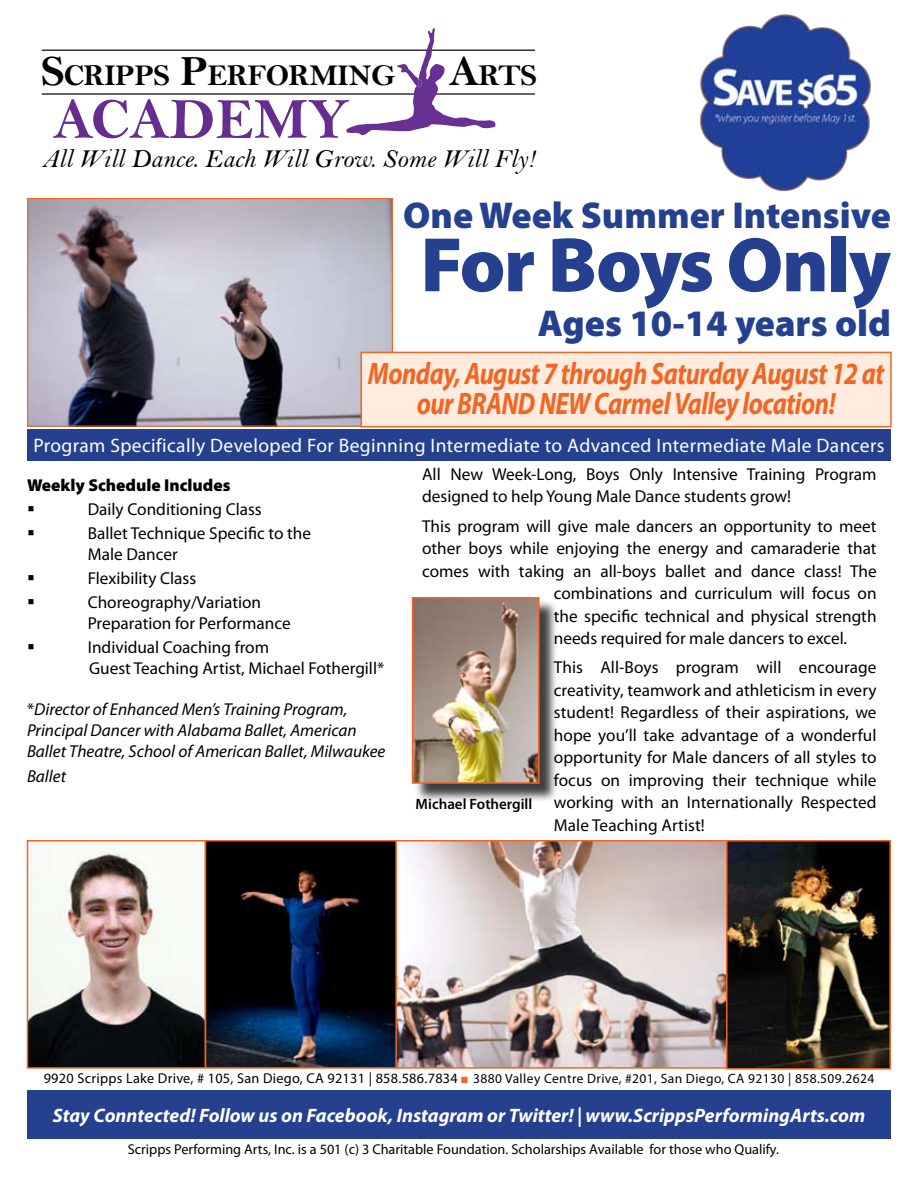
<style>
.page{position:relative;width:918px;height:1188px;background:#fff}
.page>*{position:absolute;margin:0;border:0;box-sizing:border-box;transform-origin:0 0}
.t1{font:900 78px "Myriad Pro";letter-spacing:-.02em;color:#25408f}
.t2{font:57.9px "Bell MT Bold";color:#662d91}
.t3{font:900 37.5px "Myriad Pro";color:#25408f}
.t4{font:italic 700 31.05px/30.6px "Myriad Pro";letter-spacing:-.02em;color:#f26522;text-align:center;scale:.82 1}
.t5{font:30.45px "Bell MT Bold";letter-spacing:-.02em;color:#000}
.t6{font:26.55px "Bell MT Italic";color:#000}
.t7{font:19.5px "Myriad Pro";letter-spacing:.02em;color:#fff}
.t8{font:italic 700 19.5px "Myriad Pro";color:#fff}
.t9{font:17.25px/22.5px "Myriad Pro";color:#000}
.t10{font:italic 17.25px/20.7px "Myriad Pro";color:#000}
.t11{font:900 17.25px "Myriad Pro";color:#000}
.t12{font:600 15px "Myriad Pro";color:#000}
.t13{font:14.25px "Myriad Pro";color:#000}
.t14{font:13.5px "Myriad Pro";letter-spacing:.03em;color:#000}
.s1{font-size:43.5px}
.s2{font-style:normal}
.s3{font-size:14.25px}
.s4{color:#f26522}
</style>
<div class="page">
<div style="left:27px;top:430px;width:864px;height:31px;background:#25408f"></div>
<img style="left:29px;top:200px;width:362px;height:225px">
<div style="left:27px;top:198px;width:366px;height:229px;border:1px solid #f26522"></div>
<div style="left:361px;top:352px;width:530px;height:75px;background:#ffecdf"></div>
<div style="left:361px;top:352px;width:531px;height:75px;border:2px solid #f26522"></div>
<div style="left:27px;top:1090px;width:864px;height:49px;background:#25408f"></div>
<img style="left:700px;top:14px;width:171px;height:177px">
<hr style="left:42px;top:93px;width:493px;height:2px;background:#010101">
<hr style="left:42px;top:50px;width:493px;height:1px;background:#010101">
<svg style="left:346px;top:28px;width:149px;height:107px"></svg>
<img style="left:30px;top:843px;width:365px;height:223px">
<div style="left:205px;top:840px;width:193px;height:229px;border:2px solid #f26522"></div>
<div style="left:27px;top:840px;width:179px;height:229px;border:2px solid #f26522"></div>
<img style="left:398px;top:843px;width:328px;height:223px">
<div style="left:395px;top:840px;width:344px;height:229px;border:2px solid #f26522"></div>
<img style="left:729px;top:843px;width:159px;height:224px">
<div style="left:726px;top:840px;width:165px;height:230px;border:2px solid #f26522"></div>
<div style="left:414px;top:599px;width:144px;height:203px;background:#000;opacity:.75"></div>
<img style="left:415px;top:600px;width:122px;height:181px">
<div style="left:412px;top:597px;width:128px;height:187px;border:2px solid #f26522"></div>
<svg style="left:26px;top:429px;width:362px;height:422px"></svg>
<h3 class="t5" style="left:41px;top:58px;width:497px"><span class="s1">S</span>CRIPPS <span class="s1">P</span>ERFORMING <span class="s1">A</span>RTS</h3>
<h2 class="t2" style="left:53px;top:85px;width:298px">ACADEMY</h2>
<h3 class="t6" style="left:42px;top:143px;width:495px">All Will Dance. Each Will Grow. Some Will Fly!</h3>
<h3 class="t3" style="left:403px;top:191px;width:489px">One Week Summer Intensive</h3>
<h1 class="t1" style="left:421px;top:213px;width:472px">For Boys Only</h1>
<h3 class="t3" style="left:538px;top:299px;width:355px">Ages 10-14 years old</h3>
<h3 class="t4" style="left:368px;top:357px;width:631px">Monday, August 7 through Saturday August 12 at our BRAND NEW Carmel Valley location!</h3>
<p class="t7" style="left:33px;top:434px;width:853px">Program Specifically Developed For Beginning Intermediate to Advanced Intermediate Male Dancers</p>
<p class="t11" style="left:27px;top:474px;width:205px">Weekly Schedule Includes</p>
<p class="t9" style="left:88px;top:497px;width:225px;line-height:24.2px">Daily Conditioning Class<br>Ballet Technique Specific to the</p>
<p class="t9" style="left:88px;top:542px;width:175px;line-height:24.2px">Male Dancer<br>Flexibility Class<br>Choreography/Variation</p>
<p class="t9" style="left:88px;top:611px;width:205px;line-height:24.2px">Preparation for Performance<br>Individual Coaching from</p>
<p class="t9" style="left:89px;top:657px;width:297px">Guest Teaching Artist, Michael Fothergill*</p>
<p class="t10" style="left:27px;top:699px;width:360px"><span class="s2">*</span>Director of Enhanced Men’s Training Program,<br>Principal Dancer with Alabama Ballet, American<br>Ballet Theatre, School of American Ballet, Milwaukee</p>
<p class="t10" style="left:27px;top:766px;width:41px">Ballet</p>
<p class="t9" style="left:422px;top:463px;width:456px">All New Week-Long, Boys Only Intensive Training Program designed to help Young Male Dance students grow!</p>
<p class="t9" style="left:422px;top:514px;width:456px">This program will give male dancers an opportunity to meet</p>
<p class="t9" style="left:422px;top:537px;width:456px">other boys while enjoying the energy and camaraderie that</p>
<p class="t9" style="left:422px;top:559px;width:456px">comes with taking an all-boys ballet and dance class! The</p>
<p class="t9" style="left:554px;top:582px;width:324px">combinations and curriculum will focus on</p>
<p class="t9" style="left:554px;top:604px;width:324px">the specific technical and physical strength</p>
<p class="t9" style="left:554px;top:627px;width:295px">needs required for male dancers to excel.</p>
<p class="t9" style="left:554px;top:656px;width:324px;text-align:justify">This All-Boys program will encourage creativity, teamwork and athleticism in every student! Regardless of their aspirations, we hope you’ll take advantage of a wonderful opportunity for Male dancers of all styles to focus on improving their technique while working with an Internationally Respected Male Teaching Artist!</p>
<p class="t12" style="left:416px;top:795px;width:118px">Michael Fothergill</p>
<p class="t14" style="left:44px;top:1070px;width:832px"><span class="s3">9920 Scripps Lake Drive, # 105, San Diego, CA 92131 | 858.586.7834</span> <span class="s4">■</span> 3880 Valley Centre Drive, #201, San Diego, CA 92130 | 858.509.2624</p>
<p class="t8" style="left:53px;top:1103px;width:814px">Stay Conntected! Follow us on Facebook, Instagram or Twitter! | www.ScrippsPerformingArts.com</p>
<p class="t13" style="left:128px;top:1141px;width:653px">Scripps Performing Arts, Inc. is a 501 (c) 3 Charitable Foundation. Scholarships Available for those who Qualify.</p>
</div>
